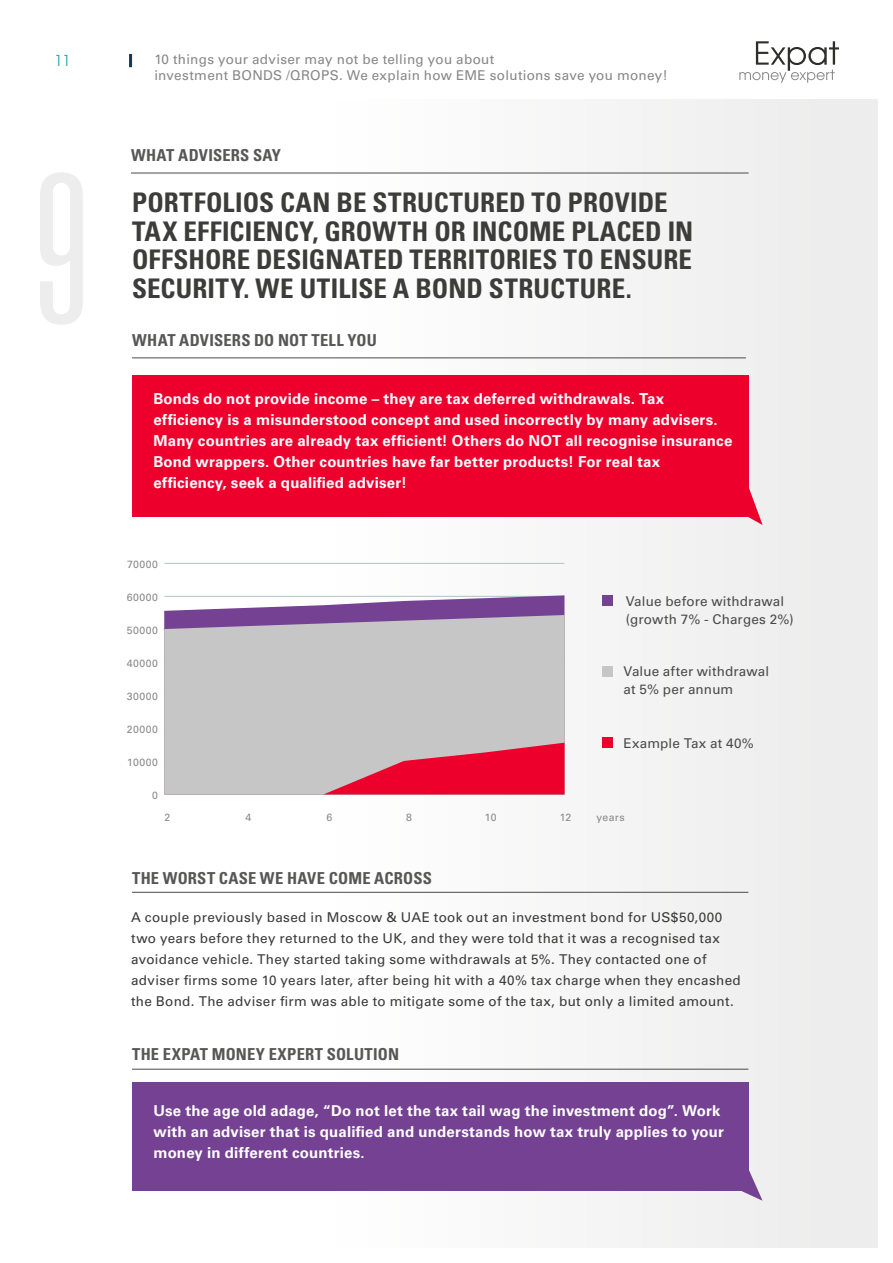
<style>
.page{position:relative;width:893px;height:1263px;background:#fff}
.page>*{position:absolute;margin:0;border:0;box-sizing:border-box;transform-origin:0 0}
.t1{font:700 condensed 27px "Univers LT Std";letter-spacing:.015em;color:#3c3c3b}
.t2{font:700 condensed 16.5px "Univers LT Std";letter-spacing:.015em;color:#575756}
.t3{font:700 15px/21px "Univers LT Std";letter-spacing:.015em;color:#fff}
.t4{font:15px "Avant Gar Got Itc L";color:#1ea7af}
.t5{font:13.5px/21px "Univers LT Std";letter-spacing:.02em;color:#3a3938}
.t6{font:13.5px/16.5px "Univers LT Std";letter-spacing:.02em;color:#878787}
.t7{font:13.5px/18px "Univers LT Std";letter-spacing:.01em;color:#4a4a49}
.t8{font:10.5px "Univers LT Std";letter-spacing:.05em;color:#878787}
</style>
<div class="page">
<svg style="left:129px;top:54px;width:3px;height:13px"></svg>
<svg style="left:739px;top:41px;width:100px;height:42px"></svg>
<div style="left:0;top:99px;width:880px;height:1157px;background:linear-gradient(to right,#fff,#eee)"></div>
<hr style="left:131px;top:173px;width:618px;height:1px;background:#4a4a49">
<hr style="left:164px;top:794px;width:400px;height:1px;background:#adc5c6">
<hr style="left:164px;top:563px;width:400px;height:1px;background:#adc5c6">
<hr style="left:163px;top:629px;width:400px;height:1px;background:#adc5c6">
<hr style="left:132px;top:358px;width:614px;height:1px;background:#4a4a49">
<hr style="left:132px;top:892px;width:616px;height:1px;background:#4a4a49">
<hr style="left:132px;top:1069px;width:616px;height:1px;background:#4a4a49">
<div style="left:132px;top:375px;width:616px;height:141px;background:#ee002d"></div>
<svg style="left:739px;top:487px;width:24px;height:38px"></svg>
<div style="left:132px;top:1082px;width:616px;height:108px;background:#754192"></div>
<svg style="left:739px;top:1169px;width:24px;height:32px"></svg>
<svg style="left:164px;top:595px;width:400px;height:20px;fill:#754192"></svg>
<div style="left:164px;top:615px;width:400px;height:128px;background:#c6c6c6"></div>
<svg style="left:164px;top:743px;width:400px;height:51px"></svg>
<div style="left:602px;top:595px;width:10px;height:11px;background:#754192"></div>
<div style="left:602px;top:666px;width:10px;height:11px;background:#c6c6c6"></div>
<div style="left:602px;top:737px;width:11px;height:11px;background:#ee002d"></div>
<p class="t4" style="left:54px;top:51px;width:18px">11</p>
<p class="t6" style="left:154px;top:51px;width:515px">10 things your adviser may not be telling you about<br>investment BONDS /QROPS. We explain how EME solutions save you money!</p>
<p class="t2" style="left:131px;top:145px;width:152px">WHAT ADVISERS SAY</p>
<h1 class="t1" style="left:132px;top:186px;width:89px">PORTFOLIOS</h1>
<h1 class="t1" style="left:280px;top:186px;width:17px">CAN</h1>
<h1 class="t1" style="left:337px;top:186px;width:53px">BE STRUCTURED</h1>
<h1 class="t1" style="left:532px;top:186px;width:52px">TO PROVIDE</h1>
<h1 class="t1" style="left:132px;top:214px;width:17px">TAX</h1>
<h1 class="t1" style="left:183px;top:214px;width:53px">EFFICIENCY</h1>
<h1 class="t1" style="left:312px;top:214px;width:47px">, GROWTH</h1>
<h1 class="t1" style="left:434px;top:214px;width:54px">OR INCOME</h1>
<h1 class="t1" style="left:571px;top:214px;width:16px">PLACED</h1>
<h1 class="t1" style="left:668px;top:214px;width:13px">IN</h1>
<h1 class="t1" style="left:132px;top:243px;width:58px">OFFSHORE</h1>
<h1 class="t1" style="left:256px;top:243px;width:14px">DESI</h1>
<h1 class="t1" style="left:309px;top:243px;width:33px">GNATED</h1>
<h1 class="t1" style="left:410px;top:243px;width:15px">TERRITORIES</h1>
<h1 class="t1" style="left:564px;top:243px;width:53px">TO ENSURE</h1>
<h1 class="t1" style="left:132px;top:271px;width:16px">SECURITY</h1>
<h1 class="t1" style="left:244px;top:271px;width:70px">. WE UTILISE</h1>
<h1 class="t1" style="left:393px;top:271px;width:57px">A BOND</h1>
<h1 class="t1" style="left:489px;top:271px;width:16px">STRUCTURE</h1>
<h1 class="t1" style="left:626px;top:271px;width:7px">.</h1>
<p class="t2" style="left:132px;top:330px;width:246px">WHAT ADVISERS DO NOT TELL YOU</p>
<p class="t3" style="left:153px;top:389px;width:580px">Bonds do not provide income – they are tax deferred withdrawals. Tax efficiency is a misunderstood concept and used incorrectly by many advisers.<br>Many countries are already tax efficient! Others do NOT all recognise insurance Bond wrappers. Other countries have far better products! For real tax efficiency, seek a qualified adviser!</p>
<p class="t8" style="left:127px;top:558px;width:33px">70000</p>
<p class="t8" style="left:127px;top:591px;width:33px">60000</p>
<p class="t8" style="left:127px;top:624px;width:33px">50000</p>
<p class="t8" style="left:127px;top:657px;width:33px">40000</p>
<p class="t8" style="left:127px;top:690px;width:33px">30000</p>
<p class="t8" style="left:127px;top:723px;width:33px">20000</p>
<p class="t8" style="left:127px;top:756px;width:32px">10000</p>
<p class="t8" style="left:152px;top:789px;width:7px">0</p>
<p class="t7" style="left:626px;top:592px;width:169px">Value before withdrawal (growth 7% - Charges 2%)</p>
<p class="t7" style="left:623px;top:662px;width:147px">Value after withdrawal at 5% per annum</p>
<p class="t7" style="left:623px;top:734px;width:132px">Example Tax at 40%</p>
<p class="t8" style="left:164px;top:811px;width:7px">2</p>
<p class="t8" style="left:245px;top:811px;width:7px">4</p>
<p class="t8" style="left:326px;top:811px;width:7px">6</p>
<p class="t8" style="left:406px;top:811px;width:7px">8</p>
<p class="t8" style="left:485px;top:811px;width:13px">10</p>
<p class="t8" style="left:560px;top:811px;width:13px">12</p>
<p class="t8" style="left:596px;top:811px;width:30px">years</p>
<p class="t2" style="left:132px;top:868px;width:301px">THE WORST CASE WE HAVE COME ACROSS</p>
<p class="t5" style="left:131px;top:906px;width:611px">A couple previously based in Moscow &amp; UAE took out an investment bond for US$50,000 two years before they returned to the UK, and they were told that it was a recognised tax avoidance vehicle. They started taking some withdrawals at 5%. They contacted one of adviser firms some 10 years later, after being hit with a 40% tax charge when they encashed the Bond. The adviser firm was able to mitigate some of the tax, but only a limited amount.</p>
<p class="t2" style="left:132px;top:1044px;width:269px">THE EXPAT MONEY EXPERT SOLUTION</p>
<p class="t3" style="left:153px;top:1100px;width:572px">Use the age old adage, “Do not let the tax tail wag the investment dog”. Work with an adviser that is qualified and understands how tax truly applies to your money in different countries.</p>
</div>
